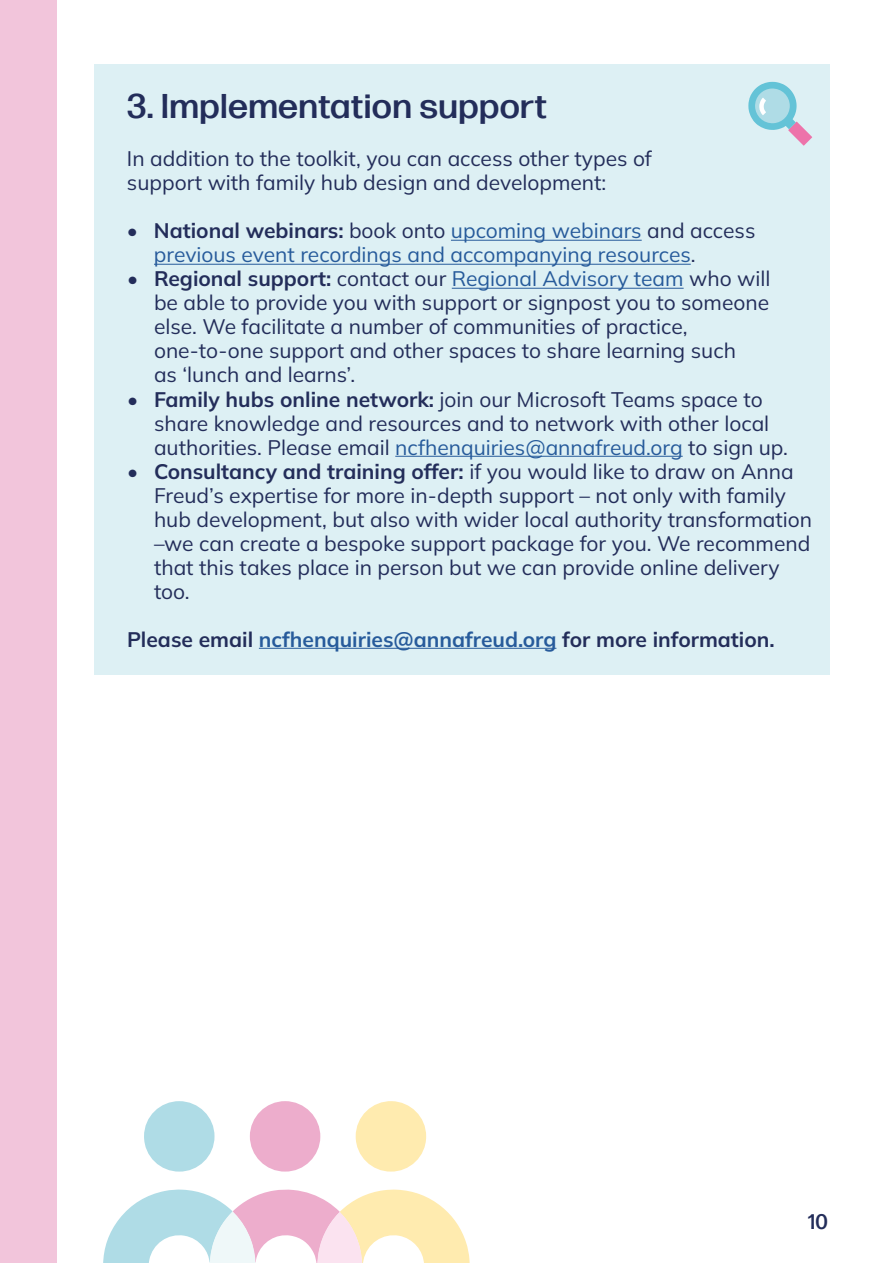
<style>
.page{position:relative;width:893px;height:1263px;background:#fff}
.page>*{position:absolute;margin:0;border:0;box-sizing:border-box;transform-origin:0 0}
.t1{font:500 34.2px "Forma DJR Text";letter-spacing:.01em;color:#232d5a;scale:1.05 1}
.t2{font:21px/24px "Mulish";color:#232d5a}
.t3{font:21px/24px "Mulish";color:#275b9b}
.t4{font:700 21px "Mulish";color:#232d5a}
.t5{font:500 21px "Forma DJR Text";color:#232d5a}
.s1{font-weight:700;color:#232d5a}
.s2{color:#232d5a}
.s3{font-weight:700}
.s4{color:#275b9b}
</style>
<div class="page">
<div style="left:94px;top:64px;width:736px;height:610px;background:#ddf0f4"></div>
<div style="left:0;top:0;width:56px;height:1263px;background:#f2c5db"></div>
<hr style="left:451px;top:240px;width:191px;height:1px;background:#275b9b">
<hr style="left:154px;top:264px;width:537px;height:1px;background:#275b9b">
<hr style="left:452px;top:288px;width:232px;height:1px;background:#275b9b">
<hr style="left:395px;top:456px;width:288px;height:1px;background:#275b9b">
<hr style="left:259px;top:648px;width:297px;height:1px;background:#275b9b">
<svg style="left:748px;top:82px;width:64px;height:64px"></svg>
<svg style="left:356px;top:1101px;width:70px;height:71px"></svg>
<div style="left:144px;top:1101px;width:71px;height:71px;background:#afdce6;border-radius:50%"></div>
<div style="left:250px;top:1101px;width:71px;height:71px;background:#edadcc;border-radius:50%"></div>
<svg style="left:103px;top:1189px;width:367px;height:74px"></svg>
<h1 class="t1" style="left:127px;top:81px;width:402px">3. Implementation support</h1>
<p class="t2" style="left:127px;top:146px;width:526px">In addition to the toolkit, you can access other types of support with family hub design and development:</p>
<p class="t3" style="left:154px;top:218px;width:603px;text-indent:-27px"><span class="s1">• National webinars:</span> <span class="s2">book onto</span> upcoming webinars <span class="s2">and access </span>previous event recordings and accompanying resources<span class="s2">.</span></p>
<p class="t2" style="left:154px;top:266px;width:618px;text-indent:-27px"><span class="s3">• Regional support:</span> contact our <span class="s4">Regional Advisory team</span> who will be able to provide you with support or signpost you to someone else. We facilitate a number of communities of practice, one-to-one support and other spaces to share learning such<br>as ‘lunch and learns’.</p>
<p class="t2" style="left:154px;top:386px;width:635px;text-indent:-27px"><span class="s3">• Family hubs online network:</span> join our Microsoft Teams space to share knowledge and resources and to network with other local authorities. Please email <span class="s4">ncfhenquiries@annafreud.org</span> to sign up.</p>
<p class="t2" style="left:154px;top:458px;width:660px;text-indent:-27px"><span class="s3">• Consultancy and training offer:</span> if you would like to draw on Anna Freud’s expertise for more in-depth support – not only with family hub development, but also with wider local authority transformation –we can create a bespoke support package for you. We recommend that this takes place in person but we can provide online delivery too.</p>
<p class="t4" style="left:127px;top:625px;width:649px">Please email <span class="s4">ncfhenquiries@annafreud.org</span> for more information.</p>
<p class="t5" style="left:808px;top:1206px;width:22px">10</p>
</div>
